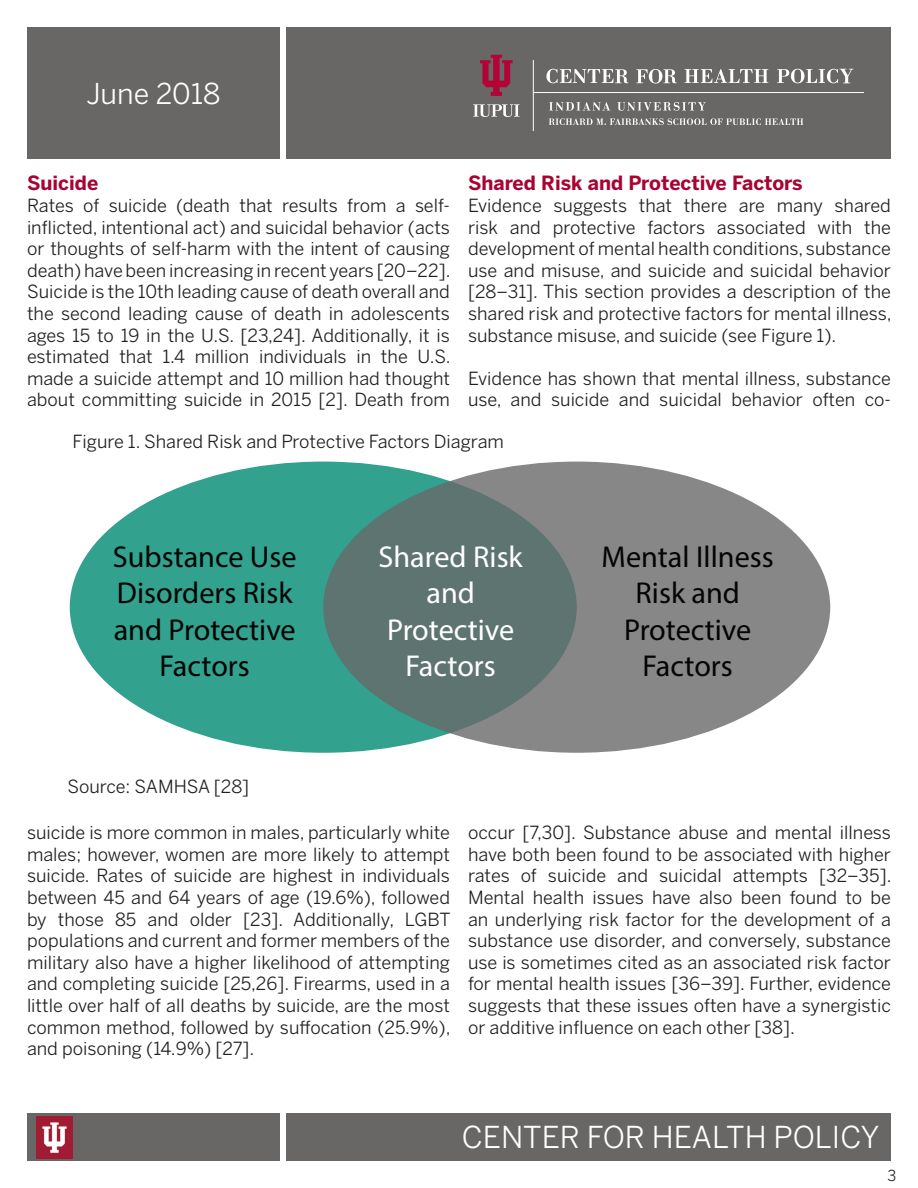
<style>
.page{position:relative;width:918px;height:1188px;background:#fff}
.page>*{position:absolute;margin:0;border:0;box-sizing:border-box;transform-origin:0 0}
.t1{font:30.3px/36.3px "Myriad Pro";color:#040503;text-align:center}
.t2{font:30.3px/36.3px "Myriad Pro";color:#fff;text-align:center}
.t3{font:30px "Benton Sans";color:#fff}
.t4{font:28.5px "Benton Sans";color:#fff}
.t5{font:700 19.5px "Benton Sans";color:#a90332}
.t6{font:18px/21.6px "Benton Sans";color:#231f20;text-align:justify}
.t7{font:15px "Benton Sans";color:#231f20}
</style>
<div class="page">
<div style="left:286px;top:27px;width:605px;height:132px;background:#686766"></div>
<hr style="left:533px;top:92px;width:331px;height:1px;background:#fff">
<hr style="left:533px;top:60px;width:1px;height:71px;background:#fff">
<svg style="left:480px;top:55px;width:33px;height:41px"></svg>
<svg style="left:473px;top:104px;width:47px;height:13px"></svg>
<svg style="left:685px;top:69px;width:83px;height:14px"></svg>
<svg style="left:777px;top:69px;width:76px;height:14px"></svg>
<svg style="left:636px;top:69px;width:41px;height:15px"></svg>
<svg style="left:546px;top:69px;width:82px;height:14px"></svg>
<svg style="left:549px;top:102px;width:61px;height:9px"></svg>
<svg style="left:617px;top:102px;width:89px;height:9px"></svg>
<svg style="left:549px;top:118px;width:254px;height:7px"></svg>
<div style="left:27px;top:27px;width:253px;height:132px;background:#686766"></div>
<div style="left:286px;top:1113px;width:605px;height:48px;background:#686766"></div>
<div style="left:27px;top:1113px;width:253px;height:48px;background:#686766"></div>
<img style="left:37px;top:1117px;width:35px;height:42px">
<div style="left:70px;top:462px;width:507px;height:291px;background:#32a18e;border-radius:50%"></div>
<svg style="left:323px;top:462px;width:507px;height:291px;background:#767f7e"></svg>
<h3 class="t4" style="left:86px;top:77px;width:135px">June 2018</h3>
<p class="t5" style="left:27px;top:171px;width:73px">Suicide</p>
<p class="t6" style="left:27px;top:195px;width:425px">Rates of suicide (death that results from a self&shy;inflicted, intentional act) and suicidal behavior (acts or thoughts of self-harm with the intent of causing death) have been increasing in recent years [20–22].<br>Suicide is the 10th leading cause of death overall and the second leading cause of death in adolescents ages 15 to 19 in the U.S. [23,24]. Additionally, it is estimated that 1.4 million individuals in the U.S. made a suicide attempt and 10 million had thought about committing suicide in 2015 [2]. Death from</p>
<p class="t6" style="left:72px;top:430px;width:433px">Figure 1. Shared Risk and Protective Factors Diagram</p>
<p class="t5" style="left:468px;top:171px;width:336px">Shared Risk and Protective Factors</p>
<p class="t6" style="left:468px;top:195px;width:425px">Evidence suggests that there are many shared risk and protective factors associated with the development of mental health conditions, substance use and misuse, and suicide and suicidal behavior [28–31]. This section provides a description of the shared risk and protective factors for mental illness, substance misuse, and suicide (see Figure 1).</p>
<p class="t6" style="left:468px;top:367px;width:425px">Evidence has shown that mental illness, substance use, and suicide and suicidal behavior often co-</p>
<h1 class="t1" style="left:113px;top:538px;width:185px">Substance Use<br>Disorders Risk and Protective<br>Factors</h1>
<h1 class="t1" style="left:602px;top:538px;width:174px">Mental Illness<br>Risk and<br>Protective<br>Factors</h1>
<h1 class="t2" style="left:379px;top:538px;width:146px">Shared Risk and<br>Protective<br>Factors</h1>
<p class="t6" style="left:68px;top:776px;width:183px">Source: SAMHSA [28]</p>
<p class="t6" style="left:27px;top:822px;width:425px">suicide is more common in males, particularly white males; however, women are more likely to attempt suicide. Rates of suicide are highest in individuals between 45 and 64 years of age (19.6%), followed by those 85 and older [23]. Additionally, LGBT populations and current and former members of the military also have a higher likelihood of attempting and completing suicide [25,26]. Firearms, used in a little over half of all deaths by suicide, are the most common method, followed by suffocation (25.9%), and poisoning (14.9%) [27].</p>
<p class="t6" style="left:468px;top:822px;width:425px">occur [7,30]. Substance abuse and mental illness have both been found to be associated with higher rates of suicide and suicidal attempts [32–35].<br>Mental health issues have also been found to be an underlying risk factor for the development of a substance use disorder, and conversely, substance use is sometimes cited as an associated risk factor for mental health issues [36–39]. Further, evidence suggests that these issues often have a synergistic or additive influence on each other [38].</p>
<h2 class="t3" style="left:462px;top:1119px;width:419px">CENTER FOR HEALTH POLICY</h2>
<p class="t7" style="left:888px;top:1167px;width:10px">3</p>
</div>
